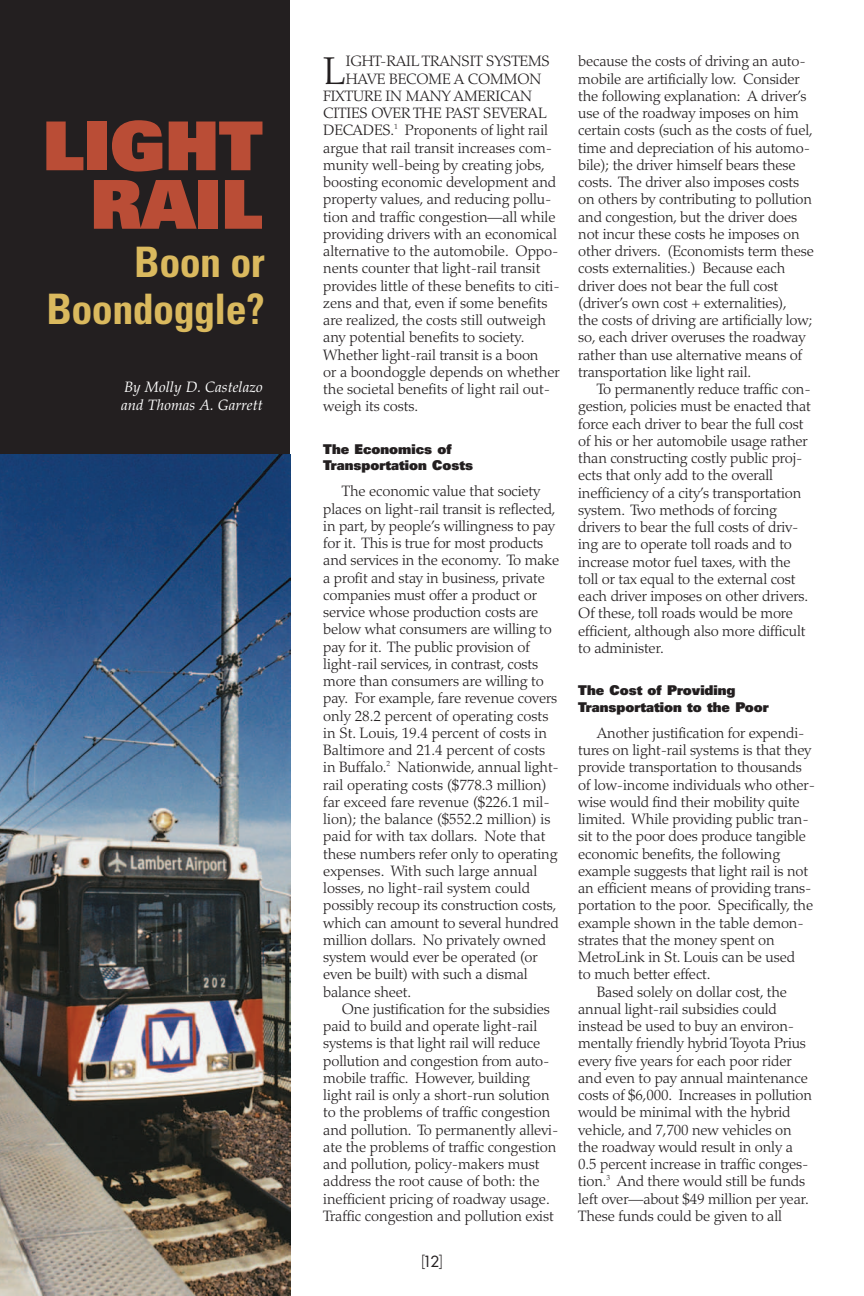
<style>
.page{position:relative;width:864px;height:1296px;background:#fff}
.page>*{position:absolute;margin:0;border:0;box-sizing:border-box;transform-origin:0 0}
.t1{font:900 67.5px/58.5px "Univers";color:#ba4d36;text-align:right}
.t2{font:700 condensed 42px/46.5px "Univers";letter-spacing:-.015em;color:#dab95e;text-align:right}
.t3{font:300 38.55px "Palatino";color:#231f20}
.t4{font:300 15px/17.2px "Palatino";letter-spacing:-.01em;color:#231f20}
.t5{font:italic 15px/18.3px "Palatino";color:#fff}
.t6{font:300 15px "Futura";color:#231f20}
.t7{font:900 13.5px/16.5px "Univers";color:#231f20}
.s1{font-weight:400}
</style>
<div class="page">
<div style="left:0;top:0;width:290px;height:1296px;background:#231f20"></div>
<img style="left:0;top:455px;width:290px;height:841px">
<h1 class="t1" style="left:43px;top:123px;width:221px">LIGHT<br>RAIL</h1>
<h2 class="t2" style="left:46px;top:242px;width:220px">Boon or<br>Boondoggle?</h2>
<p class="t5" style="left:121px;top:378px;width:143px">By Molly D. Castelazo and Thomas A. Garrett</p>
<h3 class="t3" style="left:323px;top:56px;width:24px">L</h3>
<p class="t4" style="left:346px;top:54px;width:206px">IGHT-RAIL TRANSIT SYSTEMS</p>
<p class="t4" style="left:346px;top:72px;width:197px">HAVE BECOME A COMMON</p>
<p class="t4" style="left:323px;top:89px;width:210px">FIXTURE IN MANY AMERICAN</p>
<p class="t4" style="left:323px;top:106px;width:225px">CITIES OVER THE PAST SEVERAL</p>
<p class="t4" style="left:323px;top:123px;width:226px">DECADES.<sup>1</sup> Proponents of light rail</p>
<p class="t4" style="left:323px;top:141px;width:230px">argue that rail transit increases com-</p>
<p class="t4" style="left:323px;top:158px;width:223px">munity well-being by creating jobs,</p>
<p class="t4" style="left:323px;top:175px;width:235px">boosting economic development and</p>
<p class="t4" style="left:323px;top:192px;width:230px">property values, and reducing pollu-</p>
<p class="t4" style="left:323px;top:210px;width:234px">tion and traffic congestion—all while</p>
<p class="t4" style="left:323px;top:227px;width:235px">providing drivers with an economical</p>
<p class="t4" style="left:323px;top:244px;width:237px">alternative to the automobile. Oppo-</p>
<p class="t4" style="left:323px;top:261px;width:219px">nents counter that light-rail transit</p>
<p class="t4" style="left:323px;top:279px;width:238px">provides little of these benefits to citi-</p>
<p class="t4" style="left:323px;top:296px;width:226px">zens and that, even if some benefits</p>
<p class="t4" style="left:323px;top:313px;width:224px">are realized, the costs still outweigh</p>
<p class="t4" style="left:323px;top:330px;width:203px">any potential benefits to society.</p>
<p class="t4" style="left:323px;top:348px;width:217px">Whether light-rail transit is a boon</p>
<p class="t4" style="left:323px;top:365px;width:238px">or a boondoggle depends on whether</p>
<p class="t4" style="left:323px;top:382px;width:228px">the societal benefits of light rail out-</p>
<p class="t4" style="left:323px;top:399px;width:97px">weigh its costs.</p>
<p class="t7" style="left:323px;top:442px;width:151px">The Economics of<br>Transportation Costs</p>
<p class="t4" style="left:323px;top:484px;width:238px;text-indent:19px">The economic value that society places on light-rail transit is reflected, in part, by people’s willingness to pay for it. This is true for most products and services in the economy. To make a profit and stay in business, private companies must offer a product or service whose production costs are below what consumers are willing to pay for it. The public provision of light-rail services, in contrast, costs more than consumers are willing to pay. For example, fare revenue covers only 28.2 percent of operating costs in St. Louis, 19.4 percent of costs in Baltimore and 21.4 percent of costs in Buffalo.<sup>2</sup> Nationwide, annual light&shy;rail operating costs ($778.3 million) far exceed fare revenue ($226.1 mil&shy;lion); the balance ($552.2 million) is paid for with tax dollars. Note that these numbers refer only to operating expenses. With such large annual losses, no light-rail system could possibly recoup its construction costs, which can amount to several hundred million dollars. No privately owned system would ever be operated (or even be built) with such a dismal balance sheet.</p>
<p class="t4" style="left:323px;top:1002px;width:237px;text-indent:19px">One justification for the subsidies paid to build and operate light-rail systems is that light rail will reduce pollution and congestion from auto&shy;mobile traffic. However, building light rail is only a short-run solution to the problems of traffic congestion and pollution. To permanently allevi&shy;ate the problems of traffic congestion and pollution, policy-makers must address the root cause of both: the inefficient pricing of roadway usage.<br>Traffic congestion and pollution exist</p>
<p class="t6" style="left:422px;top:1254px;width:22px">[<span class="s1">12</span>]</p>
<p class="t4" style="left:578px;top:54px;width:237px">because the costs of driving an auto&shy;mobile are artificially low. Consider the following explanation: A driver’s use of the roadway imposes on him certain costs (such as the costs of fuel, time and depreciation of his automo&shy;bile); the driver himself bears these costs. The driver also imposes costs on others by contributing to pollution and congestion, but the driver does not incur these costs he imposes on other drivers. (Economists term these costs externalities.) Because each driver does not bear the full cost (driver’s own cost + externalities),<br>the costs of driving are artificially low; so, each driver overuses the roadway rather than use alternative means of transportation like light rail.</p>
<p class="t4" style="left:578px;top:382px;width:234px;text-indent:19px">To permanently reduce traffic con&shy;gestion, policies must be enacted that force each driver to bear the full cost of his or her automobile usage rather than constructing costly public proj&shy;ects that only add to the overall inefficiency of a city’s transportation system. Two methods of forcing drivers to bear the full costs of driv&shy;ing are to operate toll roads and to increase motor fuel taxes, with the toll or tax equal to the external cost each driver imposes on other drivers.<br>Of these, toll roads would be more efficient, although also more difficult to administer.</p>
<p class="t7" style="left:578px;top:684px;width:192px">The Cost of Providing<br>Transportation to the Poor</p>
<p class="t4" style="left:597px;top:726px;width:209px">Another justification for expendi-</p>
<p class="t4" style="left:578px;top:743px;width:235px">tures on light-rail systems is that they</p>
<p class="t4" style="left:578px;top:760px;width:225px">provide transportation to thousands</p>
<p class="t4" style="left:578px;top:778px;width:238px">of low-income individuals who other-</p>
<p class="t4" style="left:578px;top:795px;width:223px">wise would find their mobility quite</p>
<p class="t4" style="left:578px;top:812px;width:232px">limited. While providing public tran-</p>
<p class="t4" style="left:578px;top:829px;width:229px">sit to the poor does produce tangible</p>
<p class="t4" style="left:578px;top:847px;width:203px">economic benefits, the following</p>
<p class="t4" style="left:578px;top:864px;width:231px">example suggests that light rail is not</p>
<p class="t4" style="left:578px;top:881px;width:235px">an efficient means of providing trans-</p>
<p class="t4" style="left:578px;top:898px;width:236px">portation to the poor. Specifically, the</p>
<p class="t4" style="left:578px;top:916px;width:227px">example shown in the table demon-</p>
<p class="t4" style="left:578px;top:933px;width:198px">strates that the money spent on</p>
<p class="t4" style="left:578px;top:950px;width:218px">MetroLink in St. Louis can be used</p>
<p class="t4" style="left:578px;top:967px;width:134px">to much better effect.</p>
<p class="t4" style="left:597px;top:985px;width:192px">Based solely on dollar cost, the</p>
<p class="t4" style="left:578px;top:1002px;width:200px">annual light-rail subsidies could</p>
<p class="t4" style="left:578px;top:1019px;width:217px">instead be used to buy an environ-</p>
<p class="t4" style="left:578px;top:1036px;width:229px">mentally friendly hybrid Toyota Prius</p>
<p class="t4" style="left:578px;top:1054px;width:215px">every five years for each poor rider</p>
<p class="t4" style="left:578px;top:1071px;width:231px">and even to pay annual maintenance</p>
<p class="t4" style="left:578px;top:1088px;width:235px">costs of $6,000. Increases in pollution</p>
<p class="t4" style="left:578px;top:1105px;width:214px">would be minimal with the hybrid</p>
<p class="t4" style="left:578px;top:1123px;width:215px">vehicle, and 7,700 new vehicles on</p>
<p class="t4" style="left:578px;top:1140px;width:216px">the roadway would result in only a</p>
<p class="t4" style="left:578px;top:1157px;width:232px">0.5 percent increase in traffic conges-</p>
<p class="t4" style="left:578px;top:1174px;width:228px">tion.<sup>3</sup> And there would still be funds</p>
<p class="t4" style="left:578px;top:1192px;width:232px">left over—about $49 million per year.</p>
<p class="t4" style="left:578px;top:1209px;width:205px">These funds could be given to all</p>
</div>
